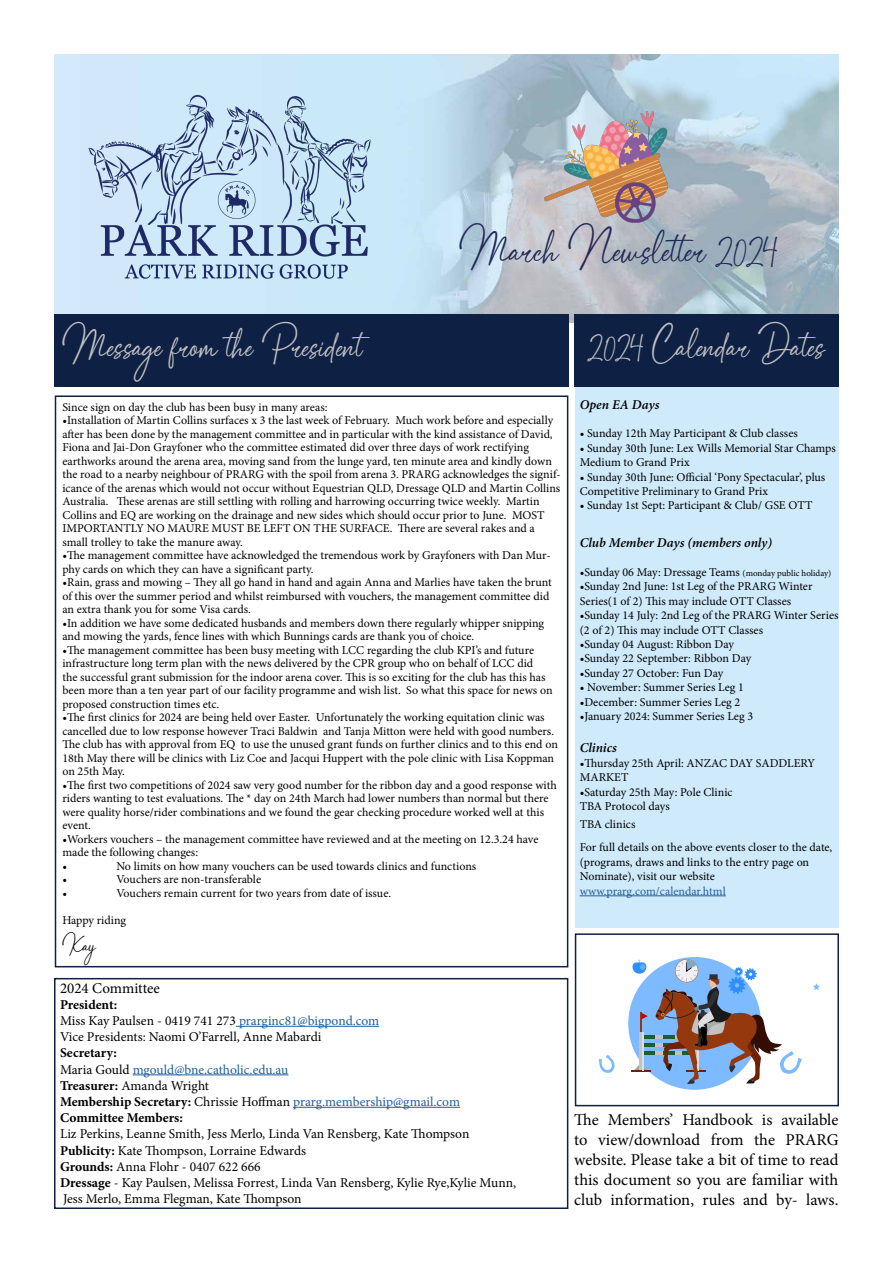
<style>
.page{position:relative;width:893px;height:1263px;background:#fff}
.page>*{position:absolute;margin:0;border:0;box-sizing:border-box;transform-origin:0 0}
.t1{font:30px "Sagetarius";color:#222954}
.t2{font:27px "Sagetarius";color:#c2c1c2}
.t3{font:16.5px/19.8px "Minion Pro";color:#000;text-align:justify}
.t4{font:15px "Minion Pro";color:#000}
.t5{font:15px "Sagetarius";color:#000}
.t6{font:13.5px/16.2px "Minion Pro";color:#000}
.t7{font:700 13.5px/16.2px "Minion Pro";color:#000}
.t8{font:italic 600 13.5px "Minion Pro";color:#000}
.t9{font:12px/13.5px "Minion Pro";letter-spacing:-.005em;color:#000}
.t10{font:12px "Minion Pro";color:#215e9e}
.s1{font-weight:700}
.s2{color:#215e9e}
.s3{font-weight:400}
.s4{font-weight:400;color:#215e9e}
.s5{font-size:9px}
</style>
<div class="page">
<img style="left:54px;top:55px;width:784px;height:267px">
<div style="left:575px;top:388px;width:263px;height:540px;background:#cfeafa"></div>
<img style="left:55px;top:81px;width:351px;height:206px">
<div style="left:55px;top:395px;width:513px;height:572px;border:2px solid #0e2144"></div>
<div style="left:54px;top:314px;width:514px;height:73px;background:#0e2144"></div>
<hr style="left:236px;top:1026px;width:143px;height:1px;background:#215e9e">
<hr style="left:133px;top:1074px;width:155px;height:1px;background:#215e9e">
<hr style="left:293px;top:1107px;width:167px;height:1px;background:#215e9e">
<hr style="left:580px;top:895px;width:146px;height:1px;background:#215e9e">
<div style="left:574px;top:314px;width:265px;height:73px;background:#0e2144"></div>
<div style="left:575px;top:933px;width:264px;height:173px;border:2px solid #0e2144"></div>
<svg style="left:631px;top:959px;width:171px;height:125px"></svg>
<svg style="left:599px;top:1055px;width:16px;height:18px"></svg>
<svg style="left:813px;top:983px;width:7px;height:7px"></svg>
<img style="left:545px;top:112px;width:123px;height:110px">
<div style="left:54px;top:978px;width:514px;height:231px;border:2px solid #0e2144"></div>
<h2 class="t2" style="left:62px;top:331px;width:302px">Message from the President</h2>
<h1 class="t1" style="left:459px;top:233px;width:320px">March Newsletter 2024</h1>
<h2 class="t2" style="left:588px;top:331px;width:239px">2024 Calendar Dates</h2>
<p class="t9" style="left:62px;top:400px;width:267px">Since sign on day the club has been busy in many areas:</p>
<p class="t9" style="left:62px;top:414px;width:500px">•Installation of Martin Collins surfaces x 3 the last week of February. Much work before and especially after has been done by the management committee and in particular with the kind assistance of David, Fiona and Jai-Don Grayfoner who the committee estimated did over three days of work rectifying earthworks around the arena area, moving sand from the lunge yard, ten minute area and kindly down the road to a nearby neighbour of PRARG with the spoil from arena 3. PRARG acknowledges the signif&shy;icance of the arenas which would not occur without Equestrian QLD, Dressage QLD and Martin Collins Australia. These arenas are still settling with rolling and harrowing occurring twice weekly. Martin Collins and EQ are working on the drainage and new sides which should occur prior to June. MOST IMPORTANTLY NO MAURE MUST BE LEFT ON THE SURFACE. There are several rakes and a small trolley to take the manure away.</p>
<p class="t9" style="left:62px;top:549px;width:490px">•The management committee have acknowledged the tremendous work by Grayfoners with Dan Mur&shy;phy cards on which they can have a significant party.</p>
<p class="t9" style="left:62px;top:576px;width:491px">•Rain, grass and mowing – They all go hand in hand and again Anna and Marlies have taken the brunt of this over the summer period and whilst reimbursed with vouchers, the management committee did an extra thank you for some Visa cards.</p>
<p class="t9" style="left:62px;top:616px;width:483px">•In addition we have some dedicated husbands and members down there regularly whipper snipping and mowing the yards, fence lines with which Bunnings cards are thank you of choice.</p>
<p class="t9" style="left:62px;top:643px;width:492px">•The management committee has been busy meeting with LCC regarding the club KPI’s and future infrastructure long term plan with the news delivered by the CPR group who on behalf of LCC did<br>the successful grant submission for the indoor arena cover. This is so exciting for the club has this has been more than a ten year part of our facility programme and wish list. So what this space for news on proposed construction times etc.</p>
<p class="t9" style="left:62px;top:711px;width:497px">•The first clinics for 2024 are being held over Easter. Unfortunately the working equitation clinic was cancelled due to low response however Traci Baldwin and Tanja Mitton were held with good numbers.<br>The club has with approval from EQ to use the unused grant funds on further clinics and to this end on 18th May there will be clinics with Liz Coe and Jacqui Huppert with the pole clinic with Lisa Koppman on 25th May.</p>
<p class="t9" style="left:62px;top:778px;width:496px">•The first two competitions of 2024 saw very good number for the ribbon day and a good response with riders wanting to test evaluations. The * day on 24th March had lower numbers than normal but there were quality horse/rider combinations and we found the gear checking procedure worked well at this event.</p>
<p class="t9" style="left:62px;top:832px;width:478px">•Workers vouchers – the management committee have reviewed and at the meeting on 12.3.24 have made the following changes:<br>•</p>
<p class="t9" style="left:116px;top:859px;width:361px">No limits on how many vouchers can be used towards clinics and functions</p>
<p class="t9" style="left:62px;top:873px;width:6px">•</p>
<p class="t9" style="left:116px;top:873px;width:146px">Vouchers are non-transferable</p>
<p class="t9" style="left:62px;top:886px;width:6px">•</p>
<p class="t9" style="left:116px;top:886px;width:276px">Vouchers remain current for two years from date of issue.</p>
<p class="t9" style="left:62px;top:913px;width:65px">Happy riding</p>
<p class="t5" style="left:62px;top:937px;width:35px">Kay</p>
<p class="t4" style="left:60px;top:978px;width:102px">2024 Committee</p>
<p class="t6" style="left:60px;top:996px;width:321px"><span class="s1">President:<br></span>Miss Kay Paulsen - 0419 741 273 <span class="s2">prarginc81@bigpond.com<br></span>Vice Presidents: Naomi O’Farrell, Anne Mabardi</p>
<p class="t7" style="left:60px;top:1045px;width:402px">Secretary:<br><span class="s3">Maria Gould</span> <span class="s4">mgould@bne.catholic.edu.au<br></span>Treasurer: <span class="s3">Amanda Wright<br></span>Membership Secretary: <span class="s3">Chrissie Hoffman</span> <span class="s4">prarg.membership@gmail.com </span>Committee Members:</p>
<p class="t6" style="left:60px;top:1126px;width:458px">Liz Perkins, Leanne Smith, Jess Merlo, Linda Van Rensberg, Kate Thompson <span class="s1">Publicity:</span> Kate Thompson, Lorraine Edwards<br><span class="s1">Grounds:</span> Anna Flohr - 0407 622 666<br><span class="s1">Dressage</span> - Kay Paulsen, Melissa Forrest, Linda Van Rensberg, Kylie Rye,Kylie Munn, Jess Merlo, Emma Flegman, Kate Thompson</p>
<p class="t8" style="left:580px;top:395px;width:81px">Open EA Days</p>
<p class="t9" style="left:580px;top:427px;width:220px">• Sunday 12th May Participant &amp; Club classes</p>
<p class="t9" style="left:580px;top:441px;width:258px;line-height:14.4px">• Sunday 30th June: Lex Wills Memorial Star Champs<br>Medium to Grand Prix</p>
<p class="t9" style="left:580px;top:470px;width:247px;line-height:14.4px">• Sunday 30th June: Official ‘Pony Spectacular’, plus<br>Competitive Preliminary to Grand Prix</p>
<p class="t9" style="left:580px;top:499px;width:234px">• Sunday 1st Sept: Participant &amp; Club/ GSE OTT</p>
<p class="t8" style="left:580px;top:533px;width:194px">Club Member Days (members only)</p>
<p class="t9" style="left:580px;top:565px;width:253px">•Sunday 06 May: Dressage Teams <span class="s5">(monday public holiday)</span></p>
<p class="t9" style="left:580px;top:579px;width:234px;line-height:14.4px">•Sunday 2nd June: 1st Leg of the PRARG Winter<br>Series(1 of 2) This may include OTT Classes</p>
<p class="t9" style="left:580px;top:608px;width:260px;line-height:14.4px">•Sunday 14 July: 2nd Leg of the PRARG Winter Series (2 of 2) This may include OTT Classes</p>
<p class="t9" style="left:580px;top:637px;width:156px">•Sunday 04 August: Ribbon Day</p>
<p class="t9" style="left:580px;top:652px;width:173px">•Sunday 22 September: Ribbon Day</p>
<p class="t9" style="left:580px;top:666px;width:145px">•Sunday 27 October: Fun Day</p>
<p class="t9" style="left:580px;top:681px;width:166px">• November: Summer Series Leg 1</p>
<p class="t9" style="left:580px;top:695px;width:162px">•December: Summer Series Leg 2</p>
<p class="t9" style="left:580px;top:709px;width:175px">•January 2024: Summer Series Leg 3</p>
<p class="t8" style="left:580px;top:739px;width:39px">Clinics</p>
<p class="t9" style="left:580px;top:756px;width:237px;line-height:14.4px">•Thursday 25th April: ANZAC DAY SADDLERY<br>MARKET</p>
<p class="t9" style="left:580px;top:785px;width:154px;line-height:14.4px">•Saturday 25th May: Pole Clinic<br>TBA Protocol days</p>
<p class="t9" style="left:580px;top:812px;width:254px;line-height:23.4px">TBA clinics<br>For full details on the above events closer to the date,</p>
<p class="t9" style="left:580px;top:855px;width:231px;line-height:14.4px">(programs, draws and links to the entry page on<br>Nominate), visit our website</p>
<p class="t10" style="left:580px;top:883px;width:148px">www.prarg.com/calendar.html</p>
<h3 class="t3" style="left:574px;top:1110px;width:266px">The Members’ Handbook is available to view/download from the PRARG website. Please take a bit of time to read this document so you are familiar with club information, rules and by- laws.</h3>
</div>
